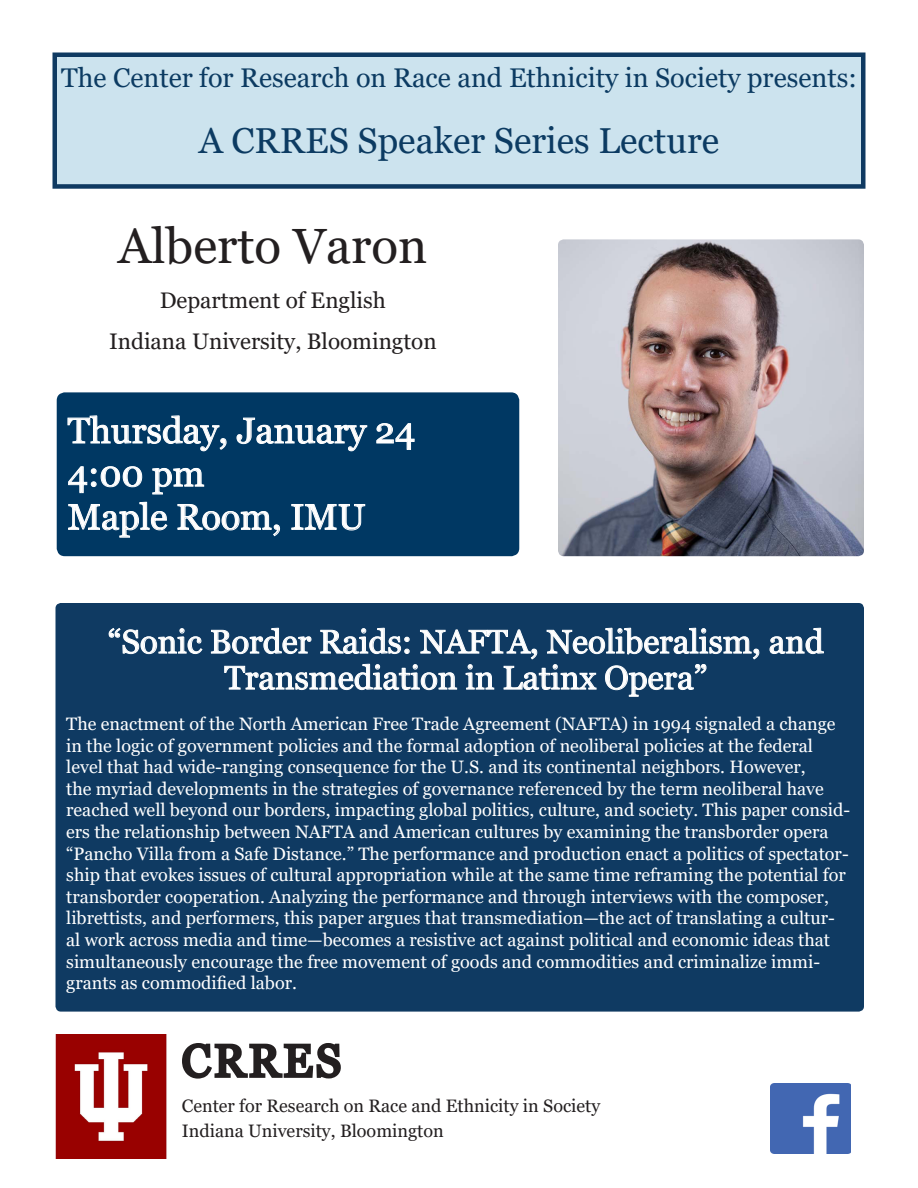
<style>
.page{position:relative;width:918px;height:1188px;background:#fff}
.page>*{position:absolute;margin:0;border:0;box-sizing:border-box;transform-origin:0 0}
.t1{font:49.5px "Georgia";color:#231f20}
.t2{font:45px "Georgia";letter-spacing:.07em;color:#231f20}
.t3{font:36px "Georgia";color:#fff}
.t4{font:36px "Georgia";color:#0c3b62}
.t5{font:33px/36px "Georgia";color:#fff;text-align:center}
.t6{font:27px "Georgia";color:#0c3b62}
.t7{font:22.5px "Georgia";color:#231f20}
.t8{font:18px/21.6px "Georgia";color:#fff}
.t9{font:18px "Georgia";color:#231f20}
</style>
<div class="page">
<svg style="left:52px;top:52px;width:814px;height:137px;background:#bed6e3"></svg>
<div style="left:57px;top:392px;width:462px;height:164px;background:#003863;border-radius:8px"></div>
<img style="left:558px;top:239px;width:306px;height:317px">
<svg style="left:67px;top:415px;width:160px;height:37px"></svg>
<svg style="left:236px;top:417px;width:132px;height:35px"></svg>
<svg style="left:376px;top:423px;width:39px;height:27px"></svg>
<svg style="left:68px;top:466px;width:74px;height:27px"></svg>
<svg style="left:152px;top:468px;width:52px;height:27px"></svg>
<svg style="left:68px;top:501px;width:100px;height:37px"></svg>
<svg style="left:177px;top:504px;width:103px;height:32px"></svg>
<svg style="left:291px;top:504px;width:75px;height:27px"></svg>
<img style="left:56px;top:1034px;width:111px;height:124px">
<svg style="left:182px;top:1043px;width:159px;height:36px"></svg>
<div style="left:55px;top:603px;width:809px;height:409px;background:#0f3a62;border-radius:5px"></div>
<svg style="left:108px;top:628px;width:95px;height:26px"></svg>
<svg style="left:769px;top:627px;width:55px;height:27px"></svg>
<svg style="left:211px;top:627px;width:549px;height:70px"></svg>
<img style="left:770px;top:1084px;width:80px;height:70px">
<p class="t6" style="left:61px;top:62px;width:797px">The Center for Research on Race and Ethnicity in Society presents:</p>
<p class="t4" style="left:199px;top:119px;width:522px">A CRRES Speaker Series Lecture</p>
<p class="t1" style="left:118px;top:216px;width:311px">Alberto Varon</p>
<p class="t7" style="left:160px;top:287px;width:228px">Department of English</p>
<p class="t7" style="left:109px;top:327px;width:329px">Indiana University, Bloomington</p>
<p class="t3" style="left:68px;top:409px;width:349px">Thursday, January 24</p>
<p class="t3" style="left:68px;top:452px;width:138px">4:00 pm</p>
<p class="t3" style="left:68px;top:495px;width:299px">Maple Room, IMU</p>
<p class="t5" style="left:108px;top:624px;width:717px">“Sonic Border Raids: NAFTA, Neoliberalism, and<br>Transmediation in Latinx Opera”</p>
<p class="t8" style="left:66px;top:713px;width:786px">The enactment of the North American Free Trade Agreement (NAFTA) in 1994 signaled a change in the logic of government policies and the formal adoption of neoliberal policies at the federal level that had wide-ranging consequence for the U.S. and its continental neighbors. However,<br>the myriad developments in the strategies of governance referenced by the term neoliberal have reached well beyond our borders, impacting global politics, culture, and society. This paper consid&shy;ers the relationship between NAFTA and American cultures by examining the transborder opera “Pancho Villa from a Safe Distance.” The performance and production enact a politics of spectator&shy;ship that evokes issues of cultural appropriation while at the same time reframing the potential for transborder cooperation. Analyzing the performance and through interviews with the composer, librettists, and performers, this paper argues that transmediation—the act of translating a cultur&shy;al work across media and time—becomes a resistive act against political and economic ideas that simultaneously encourage the free movement of goods and commodities and criminalize immi&shy;grants as commodified labor.</p>
<p class="t2" style="left:182px;top:1034px;width:161px">CRRES</p>
<p class="t9" style="left:182px;top:1095px;width:420px">Center for Research on Race and Ethnicity in Society</p>
<p class="t9" style="left:182px;top:1120px;width:264px">Indiana University, Bloomington</p>
</div>
